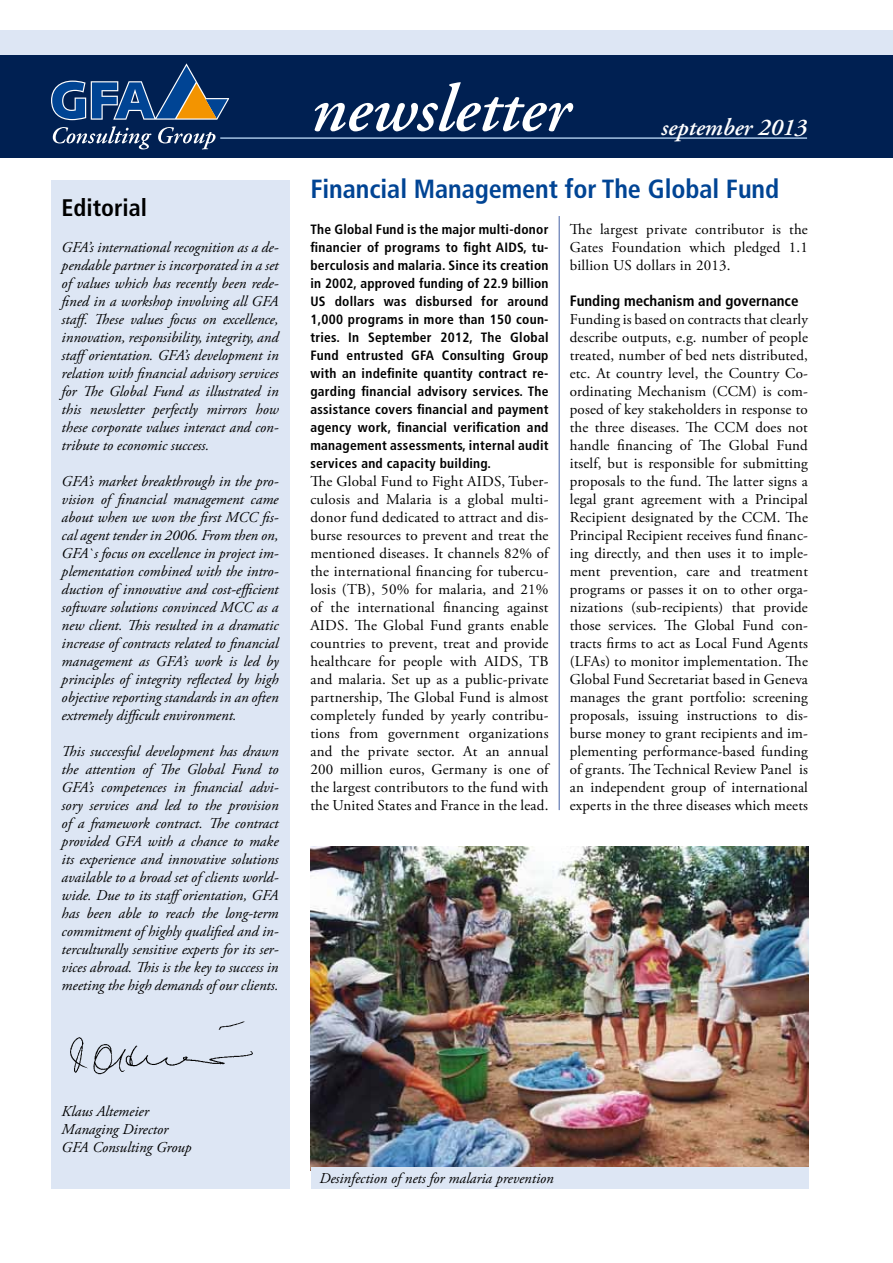
<style>
.page{position:relative;width:893px;height:1263px;background:#fff}
.page>*{position:absolute;margin:0;border:0;box-sizing:border-box;transform-origin:0 0}
.t1{font:italic 600 67.5px "Adobe Garamond Pro";color:#fff}
.t2{font:700 condensed 26.25px "Frutiger LT Std";letter-spacing:-.005em;color:#004494}
.t3{font:italic 600 24px "Adobe Garamond Pro";color:#fff}
.t4{font:700 condensed 24px "Frutiger LT Std";color:#000}
.t5{font:15px/18px "Adobe Garamond Pro";letter-spacing:.015em;color:#000;text-align:justify}
.t6{font:italic 15px/18px "Adobe Garamond Pro";color:#000;text-align:justify}
.t7{font:700 condensed 15px "Frutiger LT Std";color:#000}
.t8{font:700 condensed 13.5px/18px "Frutiger LT Std";letter-spacing:.02em;color:#000;text-align:justify}
</style>
<div class="page">
<img style="left:311px;top:846px;width:497px;height:321px">
<div style="left:311px;top:1167px;width:497px;height:21px;background:#dde6f4"></div>
<div style="left:0;top:30px;width:893px;height:25px;background:#dde6f4"></div>
<div style="left:0;top:55px;width:893px;height:102px;background:#002052"></div>
<div style="left:51px;top:180px;width:238px;height:1008px;background:#dde6f4"></div>
<hr style="left:559px;top:216px;width:1px;height:594px;background:#4460a5">
<svg style="left:53px;top:126px;width:163px;height:23px"></svg>
<svg style="left:51px;top:63px;width:179px;height:57px"></svg>
<hr style="left:220px;top:137px;width:587px;height:2px;background:#a4c2e3">
<img style="left:70px;top:1021px;width:183px;height:54px">
<h3 class="t4" style="left:62px;top:193px;width:87px">Editorial</h3>
<p class="t6" style="left:62px;top:239px;width:218px">GFA’s international recognition as a de&shy;pendable partner is incorporated in a set of values which has recently been rede&shy;fined in a workshop involving all GFA staff. These values focus on excellence, innovation, responsibility, integrity, and stafforientation. GFA’s development in relation with financial advisory services for The Global Fund as illustrated in this newsletter perfectly mirrors how these corporate values interact and con&shy;tribute to economic success.</p>
<p class="t6" style="left:62px;top:473px;width:218px">GFA’s market breakthrough in the pro&shy;vision of financial management came about when we won the first MCC fis&shy;cal agent tender in 2006. From then on, GFA`s focus on excellence in project im&shy;plementation combined with the intro&shy;duction of innovative and cost-efficient software solutions convinced MCC as a new client. This resulted in a dramatic increase of contracts related to financial management as GFA’s work is led by principles of integrity reflected by high objective reporting standards in an often extremely difficult environment.</p>
<p class="t6" style="left:62px;top:743px;width:218px">This successful development has drawn the attention of The Global Fund to GFA’s competences in financial advi&shy;sory services and led to the provision of a framework contract. The contract provided GFA with a chance to make its experience and innovative solutions available to a broad set of clients world&shy;wide. Due to its stafforientation, GFA has been able to reach the long-term commitment of highly qualified and in&shy;terculturally sensitive experts for its ser&shy;vices abroad. This is the key to success in meeting the high demands of our clients.</p>
<h1 class="t1" style="left:311px;top:70px;width:260px">newsletter</h1>
<h3 class="t3" style="left:661px;top:113px;width:147px">september 2013</h3>
<h2 class="t2" style="left:310px;top:173px;width:470px">Financial Management for The Global Fund</h2>
<p class="t8" style="left:310px;top:220px;width:240px">The Global Fund is the major multi-donor financier of programs to fight AIDS, tu&shy;berculosis and malaria. Since its creation in 2002, approved funding of 22.9 billion US dollars was disbursed for around 1,000 programs in more than 150 coun&shy;tries. In September 2012, The Global Fund entrusted GFA Consulting Group with an indefinite quantity contract re&shy;garding financial advisory services. The assistance covers financial and payment agency work, financial verification and management assessments, internal audit services and capacity building.</p>
<p class="t5" style="left:310px;top:473px;width:240px">The Global Fund to Fight AIDS, Tuber&shy;culosis and Malaria is a global multi&shy;donor fund dedicated to attract and dis&shy;burse resources to prevent and treat the mentioned diseases. It channels 82% of the international financing for tubercu&shy;losis (TB), 50% for malaria, and 21% of the international financing against AIDS. The Global Fund grants enable countries to prevent, treat and provide healthcare for people with AIDS, TB and malaria. Set up as a public-private partnership, The Global Fund is almost completely funded by yearly contribu&shy;tions from government organizations and the private sector. At an annual 200 million euros, Germany is one of the largest contributors to the fund with the United States and France in the lead.</p>
<p class="t5" style="left:570px;top:221px;width:240px">The largest private contributor is the Gates Foundation which pledged 1.1 billion US dollars in 2013.</p>
<p class="t7" style="left:570px;top:292px;width:230px">Funding mechanism and governance</p>
<p class="t5" style="left:570px;top:311px;width:240px">Funding is based on contracts that clearly describe outputs, e.g. number of people treated, number of bed nets distributed, etc. At country level, the Country Co&shy;ordinating Mechanism (CCM) is com&shy;posed of key stakeholders in response to the three diseases. The CCM does not handle financing of The Global Fund itself, but is responsible for submitting proposals to the fund. The latter signs a legal grant agreement with a Principal Recipient designated by the CCM. The Principal Recipient receives fund financ&shy;ing directly, and then uses it to imple&shy;ment prevention, care and treatment programs or passes it on to other orga&shy;nizations (sub-recipients) that provide those services. The Global Fund con&shy;tracts firms to act as Local Fund Agents (LFAs) to monitor implementation. The Global Fund Secretariat based in Geneva manages the grant portfolio: screening proposals, issuing instructions to dis&shy;burse money to grant recipients and im&shy;plementing performance-based funding of grants. The Technical Review Panel is an independent group of international experts in the three diseases which meets</p>
<p class="t6" style="left:62px;top:1103px;width:132px;text-align:left">Klaus Altemeier<br>Managing Director<br>GFA Consulting Group</p>
<p class="t6" style="left:319px;top:1169px;width:236px">Desinfection of nets for malaria prevention</p>
</div>
